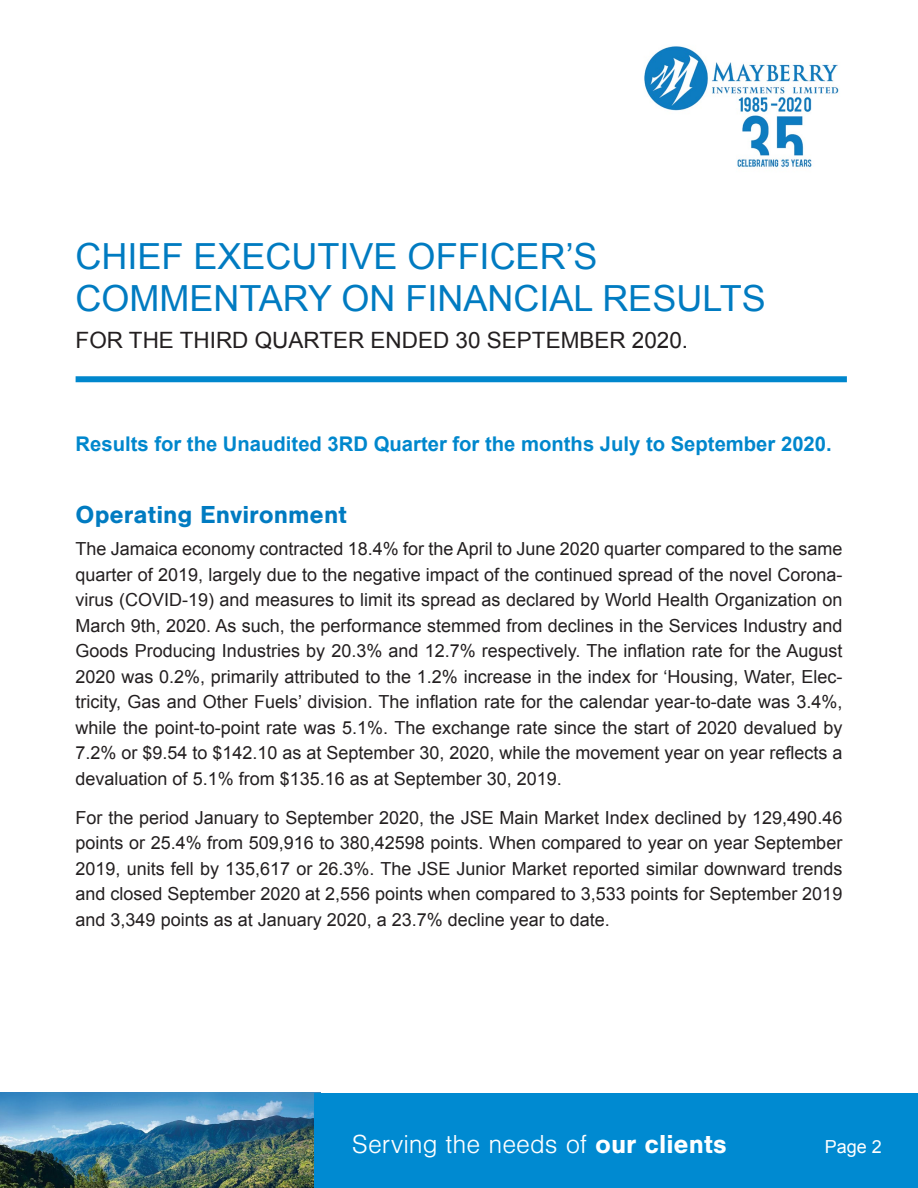
<style>
.page{position:relative;width:918px;height:1188px;background:#fff}
.page>*{position:absolute;margin:0;border:0;box-sizing:border-box;transform-origin:0 0}
.t1{font:36px/42px "Arial";color:#007bc1}
.t2{font:300 27px "Nimbus San";color:#fff}
.t3{font:700 25.5px "Nimbus San";color:#007bc1}
.t4{font:22.5px "Arial";color:#231f20}
.t5{font:700 20.25px "Arial";color:#0087cd}
.t6{font:18px/25.5px "Arial";color:#231f20;text-align:justify}
.t7{font:18px "Arial";color:#fff}
.s1{font-weight:700}
</style>
<div class="page">
<img style="left:0;top:1093px;width:314px;height:95px">
<div style="left:314px;top:1093px;width:604px;height:95px;background:#008ad1"></div>
<div style="left:76px;top:376px;width:771px;height:6px;background:#0087cd"></div>
<img style="left:644px;top:46px;width:195px;height:122px">
<h1 class="t1" style="left:76px;top:236px;width:692px">CHIEF EXECUTIVE OFFICER’S<br>COMMENTARY ON FINANCIAL RESULTS</h1>
<p class="t4" style="left:76px;top:325px;width:614px">FOR THE THIRD QUARTER ENDED 30 SEPTEMBER 2020.</p>
<p class="t5" style="left:76px;top:431px;width:758px">Results for the Unaudited 3RD Quarter for the months July to September 2020.</p>
<h3 class="t3" style="left:76px;top:500px;width:273px">Operating Environment</h3>
<p class="t6" style="left:76px;top:536px;width:768px">The Jamaica economy contracted 18.4% for the April to June 2020 quarter compared to the same quarter of 2019, largely due to the negative impact of the continued spread of the novel Corona&shy;virus (COVID-19) and measures to limit its spread as declared by World Health Organization on March 9th, 2020. As such, the performance stemmed from declines in the Services Industry and Goods Producing Industries by 20.3% and 12.7% respectively. The inflation rate for the August 2020 was 0.2%, primarily attributed to the 1.2% increase in the index for ‘Housing, Water, Elec&shy;tricity, Gas and Other Fuels’ division. The inflation rate for the calendar year-to-date was 3.4%, while the point-to-point rate was 5.1%. The exchange rate since the start of 2020 devalued by 7.2% or $9.54 to $142.10 as at September 30, 2020, while the movement year on year reflects a devaluation of 5.1% from $135.16 as at September 30, 2019.</p>
<p class="t6" style="left:76px;top:805px;width:768px">For the period January to September 2020, the JSE Main Market Index declined by 129,490.46 points or 25.4% from 509,916 to 380,42598 points. When compared to year on year September 2019, units fell by 135,617 or 26.3%. The JSE Junior Market reported similar downward trends and closed September 2020 at 2,556 points when compared to 3,533 points for September 2019 and 3,349 points as at January 2020, a 23.7% decline year to date.</p>
<h2 class="t2" style="left:352px;top:1130px;width:376px">Serving the needs of <span class="s1">our clients</span></h2>
<p class="t7" style="left:825px;top:1135px;width:59px">Page 2</p>
</div>
